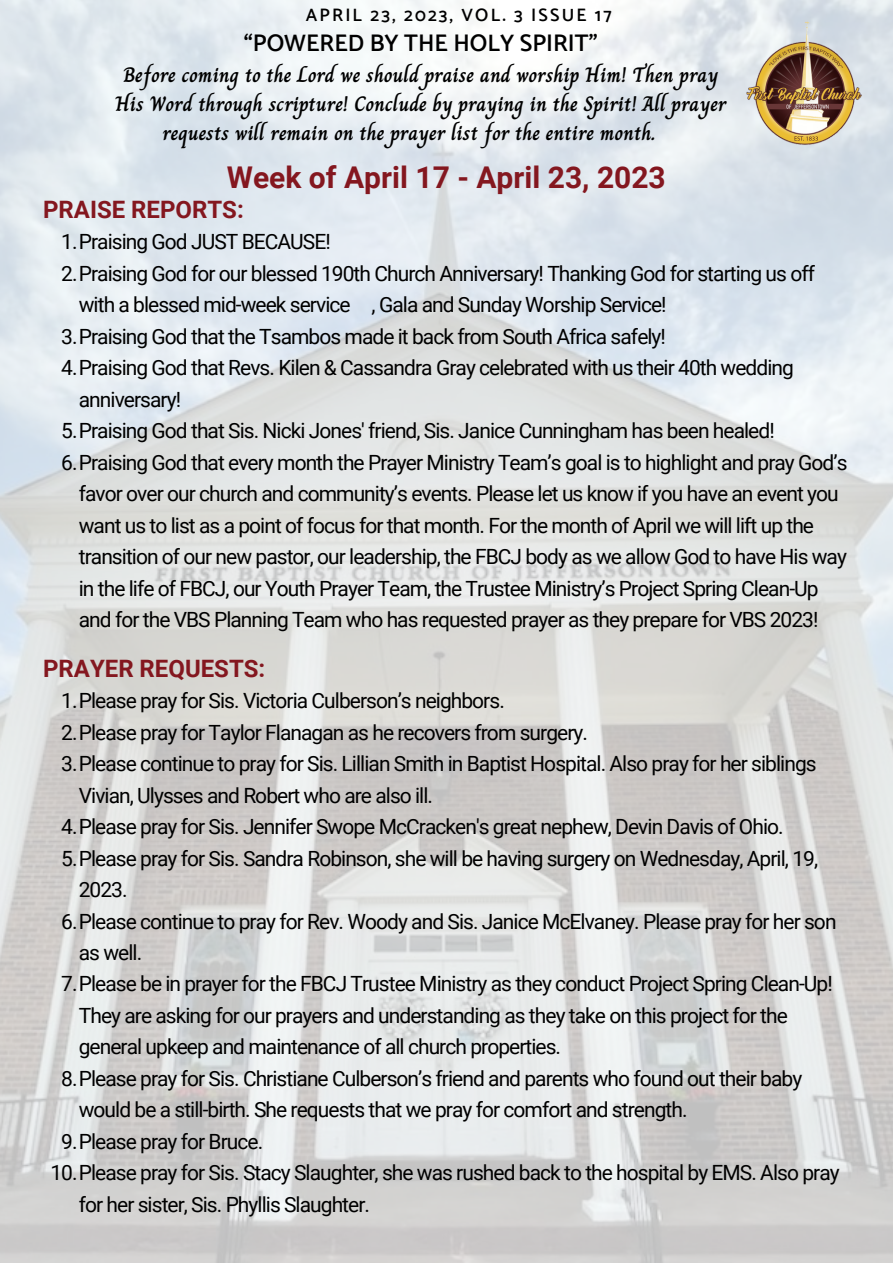
<style>
.page{position:relative;width:893px;height:1264px;background:#fff}
.page>*{position:absolute;margin:0;border:0;box-sizing:border-box;transform-origin:0 0}
.t1{font:700 30px "Roboto";color:#84171f}
.t2{font:700 24px "Roboto";color:#84171f}
.t3{font:600 24px "Catamaran";color:#000}
.t4{font:21px "Roboto";letter-spacing:-.045em;color:#000}
.t5{font:700 21px "Charm";color:#000}
.t6{font:600 18px "Catamaran";letter-spacing:.12em;color:#000}
</style>
<div class="page">
<img style="left:0;top:0;width:892px;height:1262px">
<img style="left:730px;top:18px;width:146px;height:142px">
<p class="t6" style="left:306px;top:4px;width:307px">APRIL 23, 2023, VOL. 3 ISSUE 17</p>
<p class="t3" style="left:244px;top:29px;width:355px">“POWERED BY THE HOLY SPIRIT”</p>
<p class="t5" style="left:123px;top:58px;width:596px">Before coming to the Lord we should praise and worship Him! Then pray</p>
<p class="t5" style="left:115px;top:88px;width:613px">His Word through scripture! Conclude by praying in the Spirit! All prayer</p>
<p class="t5" style="left:162px;top:117px;width:494px">requests will remain on the prayer list for the entire month.</p>
<h1 class="t1" style="left:227px;top:160px;width:440px">Week of April 17 - April 23, 2023</h1>
<p class="t2" style="left:43px;top:195px;width:202px">PRAISE REPORTS:</p>
<p class="t4" style="left:61px;top:230px;width:271px">1.Praising God JUST BECAUSE!</p>
<p class="t4" style="left:61px;top:261px;width:755px">2.Praising God for our blessed 190th Church Anniversary! Thanking God for starting us off</p>
<p class="t4" style="left:79px;top:293px;width:589px">with a blessed mid-week service , Gala and Sunday Worship Service!</p>
<p class="t4" style="left:61px;top:324px;width:606px">3.Praising God that the Tsambos made it back from South Africa safely!</p>
<p class="t4" style="left:61px;top:356px;width:734px">4.Praising God that Revs. Kilen &amp; Cassandra Gray celebrated with us their 40th wedding</p>
<p class="t4" style="left:79px;top:387px;width:104px">anniversary!</p>
<p class="t4" style="left:61px;top:418px;width:715px">5.Praising God that Sis. Nicki Jones' friend, Sis. Janice Cunningham has been healed!</p>
<p class="t4" style="left:61px;top:450px;width:787px">6.Praising God that every month the Prayer Ministry Team’s goal is to highlight and pray God’s</p>
<p class="t4" style="left:79px;top:481px;width:761px">favor over our church and community’s events. Please let us know if you have an event you</p>
<p class="t4" style="left:79px;top:513px;width:736px">want us to list as a point of focus for that month. For the month of April we will lift up the</p>
<p class="t4" style="left:79px;top:544px;width:769px">transition of our new pastor, our leadership, the FBCJ body as we allow God to have His way</p>
<p class="t4" style="left:79px;top:576px;width:741px">in the life of FBCJ, our Youth Prayer Team, the Trustee Ministry’s Project Spring Clean-Up</p>
<p class="t4" style="left:79px;top:607px;width:741px">and for the VBS Planning Team who has requested prayer as they prepare for VBS 2023!</p>
<p class="t2" style="left:43px;top:654px;width:224px">PRAYER REQUESTS:</p>
<p class="t4" style="left:61px;top:688px;width:445px">1.Please pray for Sis. Victoria Culberson’s neighbors.</p>
<p class="t4" style="left:61px;top:720px;width:528px">2.Please pray for Taylor Flanagan as he recovers from surgery.</p>
<p class="t4" style="left:61px;top:751px;width:756px">3.Please continue to pray for Sis. Lillian Smith in Baptist Hospital. Also pray for her siblings</p>
<p class="t4" style="left:79px;top:783px;width:356px">Vivian, Ulysses and Robert who are also ill.</p>
<p class="t4" style="left:61px;top:814px;width:723px">4.Please pray for Sis. Jennifer Swope McCracken's great nephew, Devin Davis of Ohio.</p>
<p class="t4" style="left:61px;top:846px;width:758px">5.Please pray for Sis. Sandra Robinson, she will be having surgery on Wednesday, April, 19,</p>
<p class="t4" style="left:79px;top:877px;width:50px">2023.</p>
<p class="t4" style="left:61px;top:909px;width:776px">6.Please continue to pray for Rev. Woody and Sis. Janice McElvaney. Please pray for her son</p>
<p class="t4" style="left:79px;top:940px;width:65px">as well.</p>
<p class="t4" style="left:61px;top:972px;width:773px">7.Please be in prayer for the FBCJ Trustee Ministry as they conduct Project Spring Clean-Up!</p>
<p class="t4" style="left:79px;top:1003px;width:710px">They are asking for our prayers and understanding as they take on this project for the</p>
<p class="t4" style="left:79px;top:1034px;width:484px">general upkeep and maintenance of all church properties.</p>
<p class="t4" style="left:61px;top:1066px;width:742px">8.Please pray for Sis. Christiane Culberson’s friend and parents who found out their baby</p>
<p class="t4" style="left:79px;top:1097px;width:610px">would be a still-birth. She requests that we pray for comfort and strength.</p>
<p class="t4" style="left:61px;top:1129px;width:203px">9.Please pray for Bruce.</p>
<p class="t4" style="left:50px;top:1160px;width:790px">10.Please pray for Sis. Stacy Slaughter, she was rushed back to the hospital by EMS. Also pray</p>
<p class="t4" style="left:79px;top:1192px;width:293px">for her sister, Sis. Phyllis Slaughter.</p>
</div>
